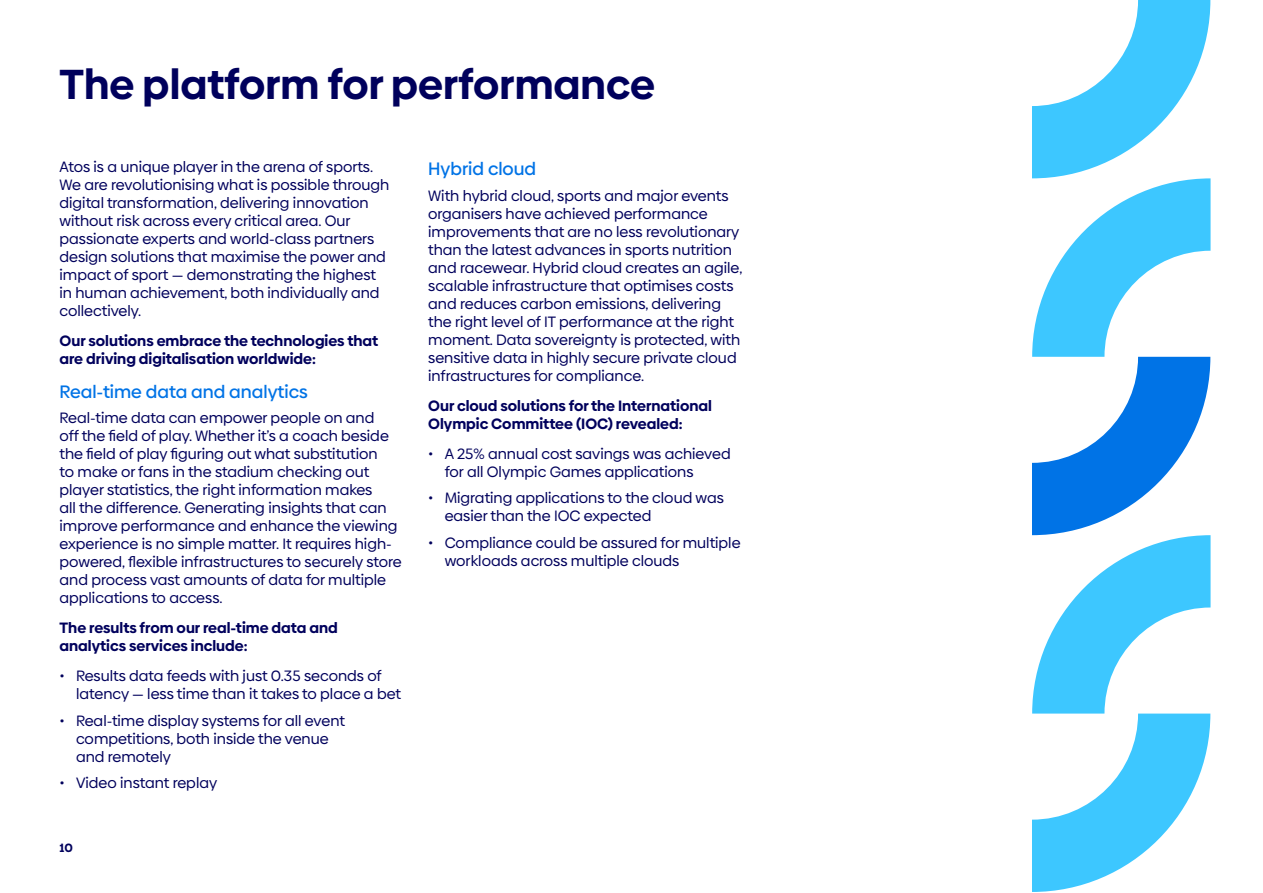
<style>
.page{position:relative;width:1263px;height:893px;background:#fff}
.page>*{position:absolute;margin:0;border:0;box-sizing:border-box;transform-origin:0 0}
.t1{font:700 42px "Biennale";color:#00005c}
.t2{font:500 18px "Biennale";color:#0073e6}
.t3{font:15px/18px "Biennale";color:#00005c}
.t4{font:700 15px/18px "Biennale";color:#00005c}
.t5{font:700 12px "Biennale";color:#00005c}
</style>
<div class="page">
<svg style="left:1032px;top:0;width:178px;height:892px"></svg>
<h1 class="t1" style="left:60px;top:57px;width:597px">The platform for performance</h1>
<p class="t3" style="left:60px;top:158px;width:331px">Atos is a unique player in the arena of sports.<br>We are revolutionising what is possible through digital transformation, delivering innovation without risk across every critical area. Our passionate experts and world-class partners design solutions that maximise the power and impact of sport — demonstrating the highest in human achievement, both individually and collectively.</p>
<p class="t4" style="left:60px;top:332px;width:320px">Our solutions embrace the technologies that are driving digitalisation worldwide:</p>
<p class="t2" style="left:60px;top:380px;width:250px">Real-time data and analytics</p>
<p class="t3" style="left:60px;top:409px;width:344px">Real-time data can empower people on and<br>off the field of play. Whether it’s a coach beside the field of play figuring out what substitution<br>to make or fans in the stadium checking out player statistics, the right information makes<br>all the difference. Generating insights that can improve performance and enhance the viewing experience is no simple matter. It requires high&shy;powered, flexible infrastructures to securely store and process vast amounts of data for multiple applications to access.</p>
<p class="t4" style="left:60px;top:619px;width:280px">The results from our real-time data and analytics services include:</p>
<p class="t3" style="left:76px;top:667px;width:326px;text-indent:-16px">• Results data feeds with just 0.35 seconds of latency — less time than it takes to place a bet</p>
<p class="t3" style="left:76px;top:712px;width:270px;text-indent:-16px">• Real-time display systems for all event competitions, both inside the venue and remotely</p>
<p class="t3" style="left:60px;top:774px;width:159px">• Video instant replay</p>
<p class="t5" style="left:60px;top:840px;width:15px">10</p>
<p class="t2" style="left:428px;top:158px;width:110px">Hybrid cloud</p>
<p class="t3" style="left:428px;top:187px;width:316px">With hybrid cloud, sports and major events organisers have achieved performance improvements that are no less revolutionary than the latest advances in sports nutrition and racewear. Hybrid cloud creates an agile, scalable infrastructure that optimises costs and reduces carbon emissions, delivering the right level of IT performance at the right moment. Data sovereignty is protected, with sensitive data in highly secure private cloud infrastructures for compliance.</p>
<p class="t4" style="left:428px;top:397px;width:285px">Our cloud solutions for the International<br>Olympic Committee (IOC) revealed:</p>
<p class="t3" style="left:445px;top:445px;width:288px;text-indent:-16px">• A 25% annual cost savings was achieved for all Olympic Games applications</p>
<p class="t3" style="left:445px;top:489px;width:281px;text-indent:-16px">• Migrating applications to the cloud was easier than the IOC expected</p>
<p class="t3" style="left:445px;top:534px;width:297px;text-indent:-16px">• Compliance could be assured for multiple workloads across multiple clouds</p>
</div>
